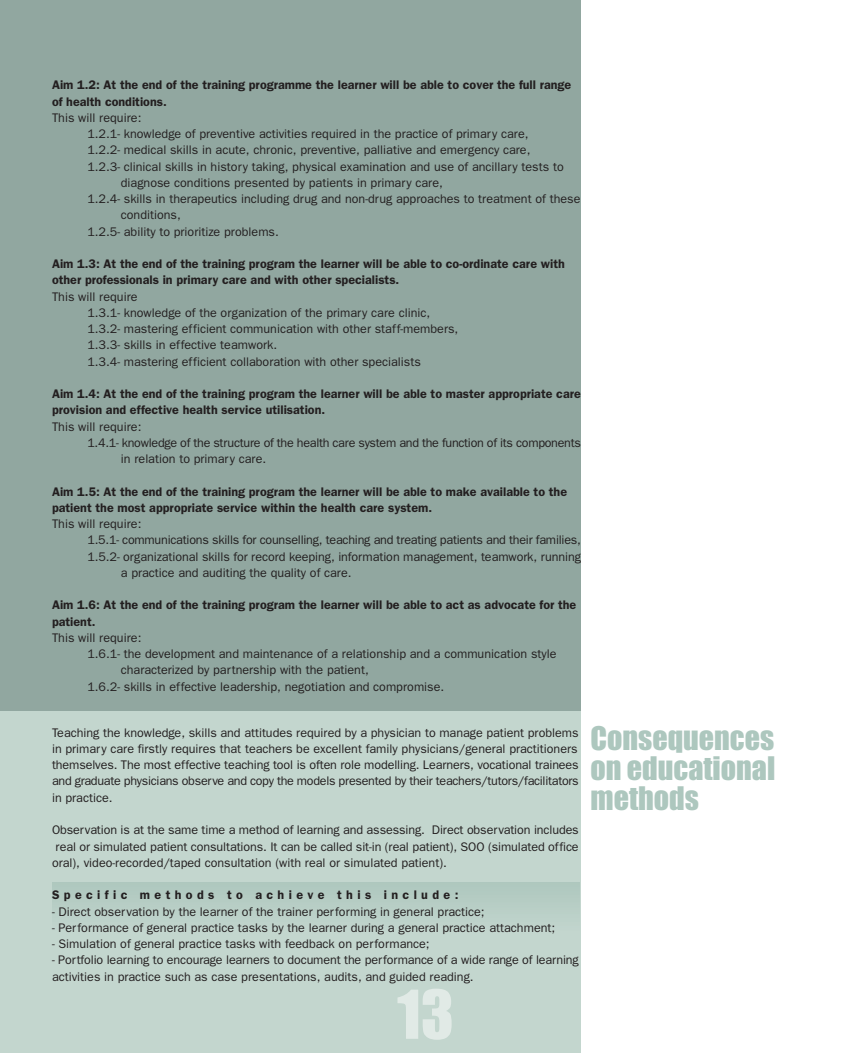
<style>
.page{position:relative;width:851px;height:1053px;background:#fff}
.page>*{position:absolute;margin:0;border:0;box-sizing:border-box;transform-origin:0 0}
.t1{font:62.25px "Impact";color:#e1eae6}
.t2{font:30px/30px "Impact";color:#adc7be;text-align:justify}
.t3{font:12.5px/16.2px "Franklin Gothic";color:#231f20}
.t4{font:600 12.5px/16.2px "Franklin Gothic";color:#231f20}
.t5{font:12.5px "Franklin Gothic";letter-spacing:-.02em;color:#231f20}
.t6{font:600 12.5px "Franklin Gothic";letter-spacing:.35em;color:#231f20}
</style>
<div class="page">
<div style="left:0;top:0;width:580px;height:1053px;background:#c3d6ce"></div>
<div style="left:0;top:0;width:580px;height:710px;background:#91a7a0"></div>
<div style="left:52px;top:881px;width:527px;height:50px;background:#b7cec5"></div>
<p class="t4" style="left:52px;top:78px;width:520px">Aim 1.2: At the end of the training programme the learner will be able to cover the full range of health conditions.</p>
<p class="t3" style="left:52px;top:110px;width:91px">This will require:</p>
<p class="t3" style="left:87px;top:127px;width:442px">1.2.1- knowledge of preventive activities required in the practice of primary care,</p>
<p class="t3" style="left:87px;top:143px;width:444px">1.2.2- medical skills in acute, chronic, preventive, palliative and emergency care,</p>
<p class="t3" style="left:87px;top:159px;width:478px">1.2.3- clinical skills in history taking, physical examination and use of ancillary tests to</p>
<p class="t3" style="left:121px;top:175px;width:323px">diagnose conditions presented by patients in primary care,</p>
<p class="t3" style="left:87px;top:192px;width:494px">1.2.4- skills in therapeutics including drug and non-drug approaches to treatment of these</p>
<p class="t3" style="left:121px;top:208px;width:61px">conditions,</p>
<p class="t3" style="left:87px;top:224px;width:193px">1.2.5- ability to prioritize problems.</p>
<p class="t4" style="left:52px;top:257px;width:514px">Aim 1.3: At the end of the training program the learner will be able to co-ordinate care with other professionals in primary care and with other specialists.</p>
<p class="t3" style="left:87px;top:289px;width:372px;text-indent:-35px">This will require<br>1.3.1- knowledge of the organization of the primary care clinic, 1.3.2- mastering efficient communication with other staff-members, 1.3.3- skills in effective teamwork.<br>1.3.4- mastering efficient collaboration with other specialists</p>
<p class="t4" style="left:52px;top:387px;width:530px">Aim 1.4: At the end of the training program the learner will be able to master appropriate care provision and effective health service utilisation.</p>
<p class="t3" style="left:52px;top:419px;width:91px">This will require:</p>
<p class="t5" style="left:87px;top:438px;width:495px">1.4.1- knowledge of the structure of the health care system and the function of its components</p>
<p class="t3" style="left:121px;top:452px;width:147px">in relation to primary care.</p>
<p class="t4" style="left:52px;top:484px;width:516px">Aim 1.5: At the end of the training program the learner will be able to make available to the patient the most appropriate service within the health care system.</p>
<p class="t3" style="left:52px;top:517px;width:91px">This will require:</p>
<p class="t3" style="left:87px;top:533px;width:495px">1.5.1- communications skills for counselling, teaching and treating patients and their families,</p>
<p class="t3" style="left:87px;top:549px;width:495px">1.5.2- organizational skills for record keeping, information management, teamwork, running</p>
<p class="t3" style="left:121px;top:565px;width:232px">a practice and auditing the quality of care.</p>
<p class="t4" style="left:52px;top:598px;width:525px">Aim 1.6: At the end of the training program the learner will be able to act as advocate for the patient.</p>
<p class="t3" style="left:52px;top:630px;width:91px">This will require:</p>
<p class="t3" style="left:87px;top:647px;width:470px">1.6.1- the development and maintenance of a relationship and a communication style</p>
<p class="t3" style="left:121px;top:663px;width:249px">characterized by partnership with the patient,</p>
<p class="t3" style="left:87px;top:679px;width:358px">1.6.2- skills in effective leadership, negotiation and compromise.</p>
<p class="t3" style="left:52px;top:725px;width:528px;text-align:justify">Teaching the knowledge, skills and attitudes required by a physician to manage patient problems in primary care firstly requires that teachers be excellent family physicians/general practitioners themselves. The most effective teaching tool is often role modelling. Learners, vocational trainees and graduate physicians observe and copy the models presented by their teachers/tutors/facilitators in practice.</p>
<p class="t3" style="left:52px;top:823px;width:528px;text-align:justify">Observation is at the same time a method of learning and assessing. Direct observation includes real or simulated patient consultations. It can be called sit-in (real patient), SOO (simulated office oral), video-recorded/taped consultation (with real or simulated patient).</p>
<p class="t6" style="left:52px;top:891px;width:408px">Specific methods to achieve this include:</p>
<p class="t3" style="left:52px;top:904px;width:434px">- Direct observation by the learner of the trainer performing in general practice;</p>
<p class="t3" style="left:52px;top:920px;width:504px">- Performance of general practice tasks by the learner during a general practice attachment;</p>
<p class="t3" style="left:52px;top:937px;width:379px">- Simulation of general practice tasks with feedback on performance;</p>
<p class="t3" style="left:52px;top:953px;width:528px">- Portfolio learning to encourage learners to document the performance of a wide range of learning activities in practice such as case presentations, audits, and guided reading.</p>
<h1 class="t1" style="left:397px;top:994px;width:58px">13</h1>
<h2 class="t2" style="left:590px;top:725px;width:186px">Consequences on educational methods</h2>
</div>
